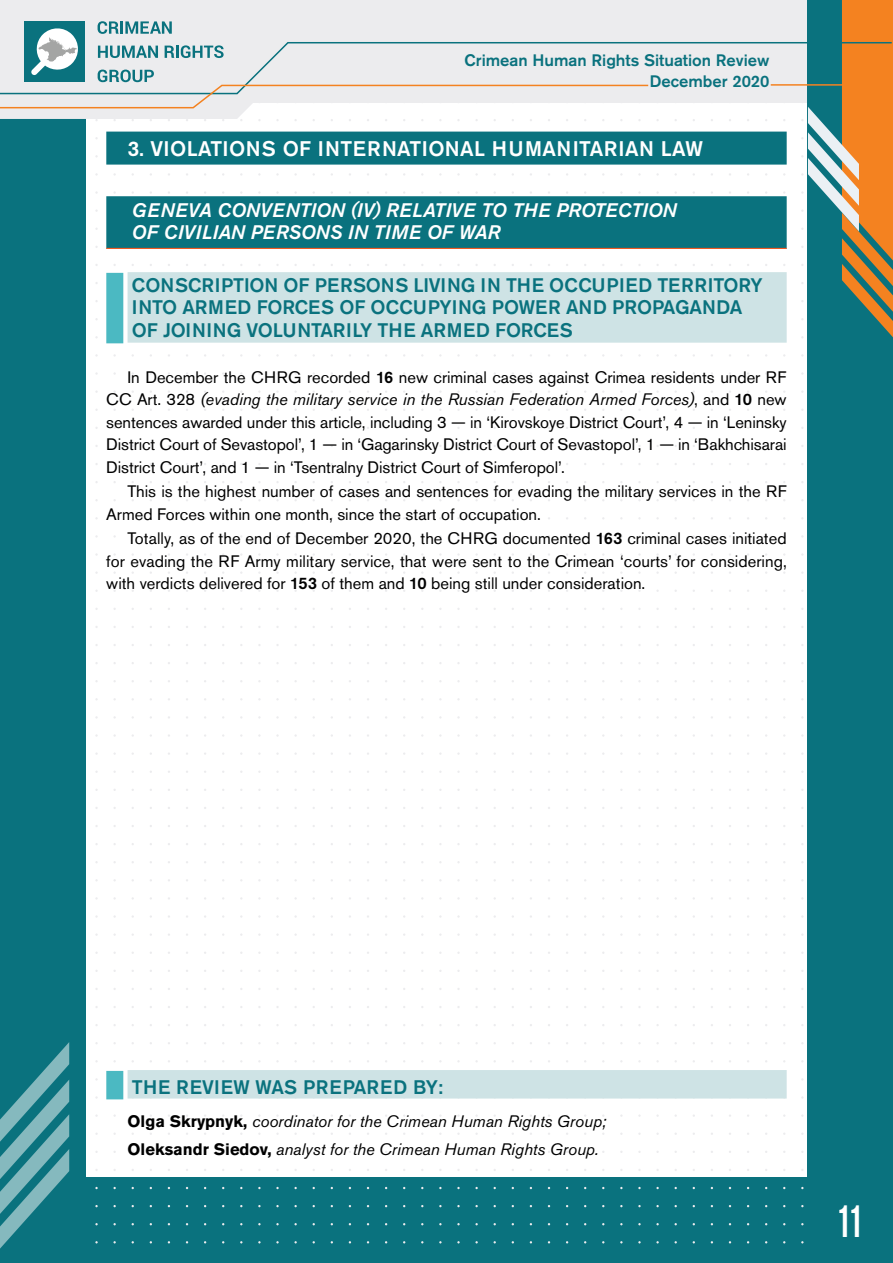
<style>
.page{position:relative;width:893px;height:1263px;background:#fff}
.page>*{position:absolute;margin:0;border:0;box-sizing:border-box;transform-origin:0 0}
.t1{font:500 condensed 45px "Akzidenz Grotesk Pro";color:#fff}
.t2{font:500 21px "Akzidenz Grotesk Pro";letter-spacing:.02em;color:#fff}
.t3{font:500 19.5px/22.5px "Akzidenz Grotesk Pro";letter-spacing:-.005em;color:#0a727e}
.t4{font:italic 500 19.5px/22.5px "Akzidenz Grotesk Pro";letter-spacing:.01em;color:#fff}
.t5{font:16.5px/22.5px "Akzidenz Grotesk Pro";color:#000;text-align:justify}
.t6{font:italic 16.5px/28.2px "Akzidenz Grotesk Pro";color:#000}
.t7{font:500 16.5px/20.7px "Akzidenz Grotesk Pro";color:#0a727e;text-align:right}
.s1{font-weight:500}
.s2{font-style:italic}
.s3{font-weight:700;font-style:normal}
</style>
<div class="page">
<div style="left:0;top:1178px;width:893px;height:85px;background:#0a727e"></div>
<div style="left:0;top:0;width:85px;height:1263px;background:#0a727e"></div>
<svg style="left:0;top:0;width:808px;height:119px;fill:#ececee"></svg>
<div style="left:808px;top:0;width:85px;height:1262px;background:#0a727e"></div>
<svg style="left:842px;top:0;width:51px;height:338px"></svg>
<svg style="left:801px;top:101px;width:58px;height:130px"></svg>
<svg style="left:0;top:1042px;width:69px;height:206px"></svg>
<div style="left:24px;top:21px;width:61px;height:61px;background:#0a727e"></div>
<svg style="left:38px;top:28px;width:39px;height:13px"></svg>
<svg style="left:0;top:41px;width:893px;height:54px;background:#d3d7d3"></svg>
<svg style="left:0;top:83px;width:650px;height:26px;background:#eae5e1"></svg>
<hr style="left:771px;top:84px;width:122px;height:2px;background:#f48220">
<svg style="left:98px;top:21px;width:21px;height:13px"></svg>
<svg style="left:121px;top:21px;width:17px;height:13px"></svg>
<svg style="left:140px;top:21px;width:21px;height:13px"></svg>
<svg style="left:98px;top:46px;width:22px;height:12px"></svg>
<svg style="left:122px;top:46px;width:13px;height:12px"></svg>
<svg style="left:136px;top:46px;width:22px;height:12px"></svg>
<svg style="left:162px;top:21px;width:10px;height:13px"></svg>
<svg style="left:165px;top:46px;width:9px;height:12px"></svg>
<svg style="left:176px;top:45px;width:14px;height:13px"></svg>
<svg style="left:193px;top:46px;width:20px;height:12px"></svg>
<svg style="left:214px;top:45px;width:10px;height:13px"></svg>
<svg style="left:98px;top:65px;width:21px;height:20px"></svg>
<svg style="left:120px;top:65px;width:13px;height:20px"></svg>
<svg style="left:133px;top:65px;width:21px;height:20px"></svg>
<div style="left:106px;top:132px;width:681px;height:33px;background:#0a727e"></div>
<div style="left:106px;top:196px;width:681px;height:53px;background:#0a727e"></div>
<hr style="left:106px;top:248px;width:681px;height:1px;background:#f15a22">
<div style="left:128px;top:272px;width:659px;height:71px;background:#cee3e5"></div>
<div style="left:106px;top:273px;width:17px;height:70px;background:#4bb9c2"></div>
<div style="left:128px;top:1070px;width:659px;height:28px;background:#cee3e5"></div>
<div style="left:106px;top:1071px;width:17px;height:28px;background:#4bb9c2"></div>
<p class="t7" style="left:464px;top:49px;width:306px">Crimean Human Rights Situation Review<br>December 2020</p>
<p class="t2" style="left:128px;top:135px;width:577px">3. VIOLATIONS OF INTERNATIONAL HUMANITARIAN LAW</p>
<p class="t4" style="left:132px;top:198px;width:546px">GENEVA CONVENTION (IV) RELATIVE TO THE PROTECTION<br>OF CIVILIAN PERSONS IN TIME OF WAR</p>
<p class="t3" style="left:132px;top:273px;width:632px">CONSCRIPTION OF PERSONS LIVING IN THE OCCUPIED TERRITORY<br>INTO ARMED FORCES OF OCCUPYING POWER AND PROPAGANDA<br>OF JOINING VOLUNTARILY THE ARMED FORCES</p>
<p class="t5" style="left:106px;top:365px;width:682px;text-indent:21px">In December the CHRG recorded <span class="s1">16</span> new criminal cases against Crimea residents under RF CC Art. 328 <span class="s2">(evading the military service in the Russian Federation Armed Forces)</span>, and <span class="s1">10</span> new sentences awarded under this article, including 3 — in ‘Kirovskoye District Court’, 4 — in ‘Leninsky District Court of Sevastopol’, 1 — in ‘Gagarinsky District Court of Sevastopol’, 1 — in ‘Bakhchisarai District Court’, and 1 — in ‘Tsentralny District Court of Simferopol’.</p>
<p class="t5" style="left:106px;top:480px;width:682px;text-indent:21px">This is the highest number of cases and sentences for evading the military services in the RF<br>Armed Forces within one month, since the start of occupation.</p>
<p class="t5" style="left:106px;top:527px;width:682px;text-indent:21px">Totally, as of the end of December 2020, the CHRG documented <span class="s1">163</span> criminal cases initiated for evading the RF Army military service, that were sent to the Crimean ‘courts’ for considering, with verdicts delivered for <span class="s1">153</span> of them and <span class="s1">10</span> being still under consideration.</p>
<p class="t3" style="left:132px;top:1076px;width:313px">THE REVIEW WAS PREPARED BY:</p>
<p class="t6" style="left:128px;top:1107px;width:480px"><span class="s3">Olga Skrypnyk,</span> coordinator for the Crimean Human Rights Group;<br><span class="s3">Oleksandr Siedov,</span> analyst for the Crimean Human Rights Group.</p>
<h1 class="t1" style="left:836px;top:1192px;width:29px">11</h1>
</div>
